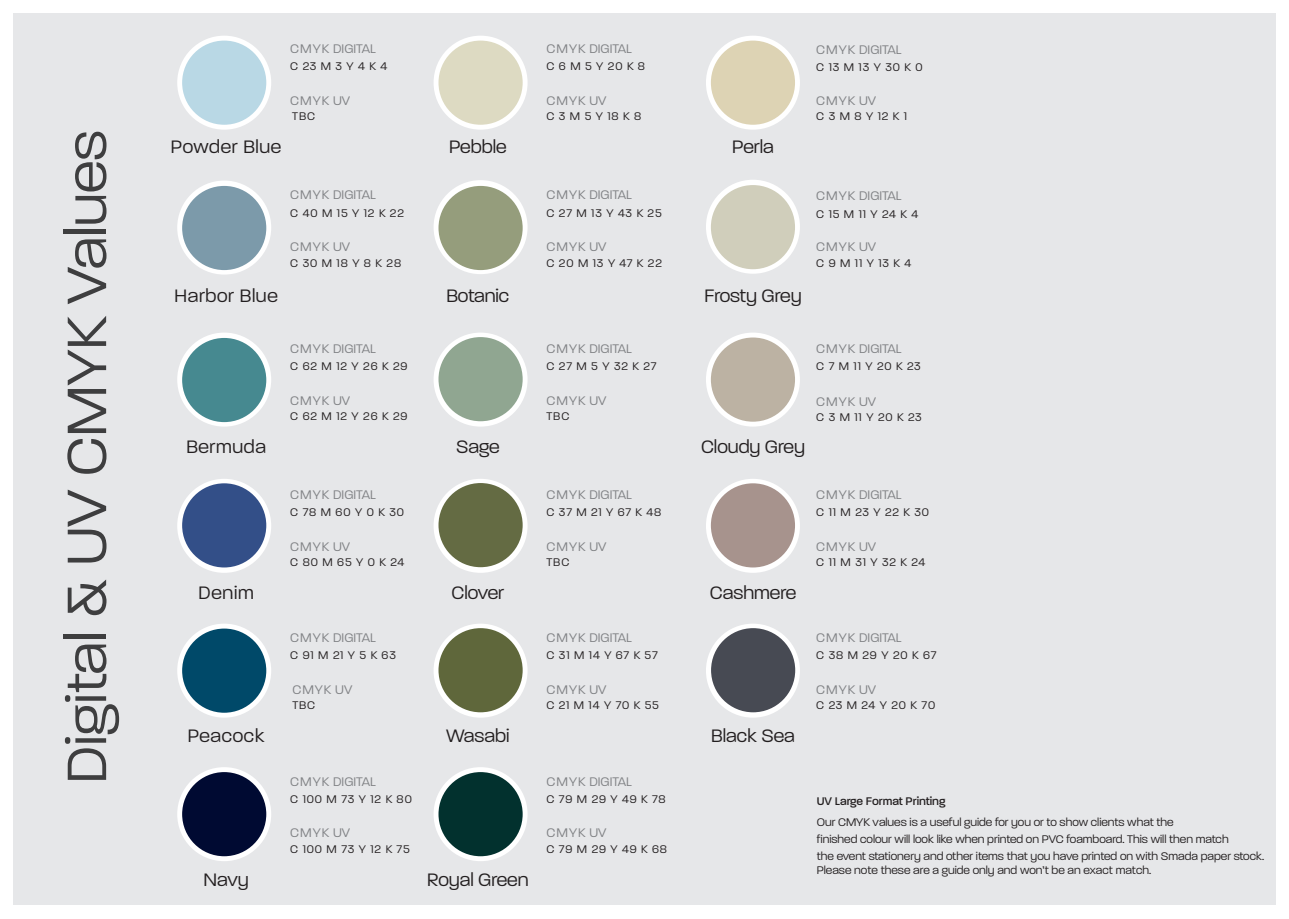
<style>
.page{position:relative;width:1289px;height:919px;background:#fff}
.page>*{position:absolute;margin:0;border:0;box-sizing:border-box;transform-origin:0 0}
.t1{font:300 60px "Paralucent";color:#3e3e3f}
.t2{font:300 19.5px "Paralucent";color:#231f20}
.t3{font:19.5px "Paralucent Text";color:#231f20}
.t4{font:300 13.5px "Paralucent";color:#808285}
.t5{font:300 12px/16.8px "Paralucent";color:#231f20}
.t6{font:500 12px "Paralucent";color:#231f20}
</style>
<div class="page">
<div style="left:13px;top:13px;width:1262px;height:891px;background:#e6e7e9"></div>
<div style="left:433px;top:180px;width:94px;height:94px;background:#fff;border-radius:50%"></div>
<div style="left:433px;top:332px;width:94px;height:94px;background:#fff;border-radius:50%"></div>
<div style="left:433px;top:479px;width:94px;height:93px;background:#fff;border-radius:50%"></div>
<div style="left:706px;top:479px;width:94px;height:93px;background:#fff;border-radius:50%"></div>
<div style="left:706px;top:332px;width:94px;height:94px;background:#fff;border-radius:50%"></div>
<div style="left:177px;top:767px;width:94px;height:94px;background:#fff;border-radius:50%"></div>
<div style="left:177px;top:479px;width:94px;height:93px;background:#fff;border-radius:50%"></div>
<svg style="left:177px;top:623px;width:94px;height:94px"></svg>
<div style="left:706px;top:180px;width:94px;height:94px;background:#fff;border-radius:50%"></div>
<div style="left:177px;top:332px;width:94px;height:94px;background:#fff;border-radius:50%"></div>
<div style="left:706px;top:36px;width:94px;height:94px;background:#fff;border-radius:50%"></div>
<div style="left:177px;top:180px;width:94px;height:94px;background:#fff;border-radius:50%"></div>
<div style="left:177px;top:36px;width:94px;height:94px;background:#fff;border-radius:50%"></div>
<div style="left:433px;top:767px;width:94px;height:94px;background:#fff;border-radius:50%"></div>
<svg style="left:433px;top:623px;width:94px;height:94px"></svg>
<div style="left:706px;top:623px;width:94px;height:94px;background:#fff;border-radius:50%"></div>
<div style="left:433px;top:36px;width:94px;height:94px;background:#fff;border-radius:50%"></div>
<div style="left:438px;top:41px;width:84px;height:84px;background:#dddac2;border-radius:50%"></div>
<div style="left:182px;top:186px;width:84px;height:84px;background:#7c9aaa;border-radius:50%"></div>
<div style="left:182px;top:41px;width:84px;height:84px;background:#b9d8e5;border-radius:50%"></div>
<div style="left:182px;top:338px;width:84px;height:84px;background:#468990;border-radius:50%"></div>
<div style="left:182px;top:483px;width:84px;height:84px;background:#334f88;border-radius:50%"></div>
<div style="left:182px;top:628px;width:84px;height:84px;background:#004969;border-radius:50%"></div>
<div style="left:182px;top:772px;width:84px;height:84px;background:#000a32;border-radius:50%"></div>
<div style="left:438px;top:186px;width:84px;height:84px;background:#959d7c;border-radius:50%"></div>
<div style="left:438px;top:337px;width:84px;height:84px;background:#90a691;border-radius:50%"></div>
<div style="left:438px;top:483px;width:84px;height:84px;background:#646b43;border-radius:50%"></div>
<div style="left:438px;top:628px;width:84px;height:84px;background:#5f673b;border-radius:50%"></div>
<div style="left:438px;top:772px;width:84px;height:84px;background:#02312e;border-radius:50%"></div>
<div style="left:711px;top:41px;width:84px;height:84px;background:#ddd3b4;border-radius:50%"></div>
<div style="left:711px;top:185px;width:84px;height:84px;background:#d0cebb;border-radius:50%"></div>
<div style="left:711px;top:337px;width:84px;height:84px;background:#bcb2a3;border-radius:50%"></div>
<div style="left:711px;top:483px;width:84px;height:84px;background:#a7938d;border-radius:50%"></div>
<div style="left:711px;top:628px;width:84px;height:84px;background:#474a53;border-radius:50%"></div>
<h1 class="t1" style="left:52px;top:783px;width:655px;rotate:-90deg">Digital &amp; UV CMYK Values</h1>
<p class="t4" style="left:290px;top:41px;width:87px">CMYK DIGITAL</p>
<p class="t4" style="left:546px;top:41px;width:87px">CMYK DIGITAL</p>
<p class="t4" style="left:816px;top:41px;width:87px">CMYK DIGITAL</p>
<p class="t5" style="left:290px;top:58px;width:98px">C 23 M 3 Y 4 K 4</p>
<p class="t5" style="left:546px;top:58px;width:100px">C 6 M 5 Y 20 K 8</p>
<p class="t5" style="left:816px;top:59px;width:108px">C 13 M 13 Y 30 K 0</p>
<p class="t4" style="left:290px;top:92px;width:61px">CMYK UV</p>
<p class="t4" style="left:546px;top:92px;width:61px">CMYK UV</p>
<p class="t4" style="left:816px;top:93px;width:61px">CMYK UV</p>
<p class="t5" style="left:292px;top:108px;width:24px">TBC</p>
<p class="t5" style="left:546px;top:108px;width:96px">C 3 M 5 Y 18 K 8</p>
<p class="t5" style="left:816px;top:108px;width:92px">C 3 M 8 Y 12 K 1</p>
<h2 class="t3" style="left:171px;top:135px;width:113px">Powder Blue</h2>
<h2 class="t2" style="left:449px;top:135px;width:59px">Pebble</h2>
<h2 class="t2" style="left:732px;top:135px;width:43px">Perla</h2>
<p class="t4" style="left:290px;top:187px;width:87px">CMYK DIGITAL</p>
<p class="t4" style="left:546px;top:187px;width:87px">CMYK DIGITAL</p>
<p class="t4" style="left:816px;top:187px;width:87px">CMYK DIGITAL</p>
<p class="t5" style="left:290px;top:205px;width:115px">C 40 M 15 Y 12 K 22</p>
<p class="t5" style="left:546px;top:205px;width:117px">C 27 M 13 Y 43 K 25</p>
<p class="t5" style="left:816px;top:205px;width:104px">C 15 M 11 Y 24 K 4</p>
<p class="t4" style="left:290px;top:239px;width:61px">CMYK UV</p>
<p class="t4" style="left:546px;top:239px;width:61px">CMYK UV</p>
<p class="t4" style="left:816px;top:239px;width:61px">CMYK UV</p>
<p class="t5" style="left:290px;top:254px;width:112px">C 30 M 18 Y 8 K 28</p>
<p class="t5" style="left:546px;top:254px;width:117px">C 20 M 13 Y 47 K 22</p>
<p class="t5" style="left:816px;top:255px;width:97px">C 9 M 11 Y 13 K 4</p>
<h2 class="t3" style="left:174px;top:284px;width:105px">Harbor Blue</h2>
<h2 class="t2" style="left:446px;top:284px;width:65px">Botanic</h2>
<h2 class="t2" style="left:704px;top:284px;width:99px">Frosty Grey</h2>
<p class="t4" style="left:290px;top:341px;width:87px">CMYK DIGITAL</p>
<p class="t4" style="left:546px;top:341px;width:87px">CMYK DIGITAL</p>
<p class="t4" style="left:816px;top:341px;width:87px">CMYK DIGITAL</p>
<p class="t5" style="left:290px;top:357px;width:119px">C 62 M 12 Y 26 K 29</p>
<p class="t5" style="left:546px;top:357px;width:111px">C 27 M 5 Y 32 K 27</p>
<p class="t5" style="left:816px;top:358px;width:106px">C 7 M 11 Y 20 K 23</p>
<p class="t4" style="left:290px;top:393px;width:61px">CMYK UV</p>
<p class="t4" style="left:546px;top:393px;width:61px">CMYK UV</p>
<p class="t4" style="left:816px;top:393px;width:61px">CMYK UV</p>
<p class="t5" style="left:290px;top:408px;width:119px">C 62 M 12 Y 26 K 29</p>
<p class="t5" style="left:546px;top:408px;width:24px">TBC</p>
<p class="t5" style="left:816px;top:408px;width:107px">C 3 M 11 Y 20 K 23</p>
<h2 class="t3" style="left:186px;top:435px;width:82px">Bermuda</h2>
<h2 class="t2" style="left:456px;top:435px;width:45px">Sage</h2>
<h2 class="t2" style="left:701px;top:435px;width:105px">Cloudy Grey</h2>
<p class="t4" style="left:290px;top:486px;width:87px">CMYK DIGITAL</p>
<p class="t4" style="left:546px;top:486px;width:87px">CMYK DIGITAL</p>
<p class="t4" style="left:816px;top:486px;width:87px">CMYK DIGITAL</p>
<p class="t5" style="left:290px;top:503px;width:115px">C 78 M 60 Y 0 K 30</p>
<p class="t5" style="left:546px;top:503px;width:116px">C 37 M 21 Y 67 K 48</p>
<p class="t5" style="left:816px;top:503px;width:114px">C 11 M 23 Y 22 K 30</p>
<p class="t4" style="left:290px;top:538px;width:61px">CMYK UV</p>
<p class="t4" style="left:546px;top:538px;width:61px">CMYK UV</p>
<p class="t4" style="left:816px;top:538px;width:61px">CMYK UV</p>
<p class="t5" style="left:290px;top:553px;width:115px">C 80 M 65 Y 0 K 24</p>
<p class="t5" style="left:546px;top:553px;width:24px">TBC</p>
<p class="t5" style="left:816px;top:554px;width:111px">C 11 M 31 Y 32 K 24</p>
<h2 class="t3" style="left:198px;top:580px;width:57px">Denim</h2>
<h2 class="t2" style="left:451px;top:581px;width:54px">Clover</h2>
<h2 class="t2" style="left:709px;top:581px;width:88px">Cashmere</h2>
<p class="t4" style="left:290px;top:629px;width:87px">CMYK DIGITAL</p>
<p class="t4" style="left:546px;top:629px;width:87px">CMYK DIGITAL</p>
<p class="t4" style="left:816px;top:629px;width:87px">CMYK DIGITAL</p>
<p class="t5" style="left:290px;top:646px;width:107px">C 91 M 21 Y 5 K 63</p>
<p class="t5" style="left:546px;top:646px;width:113px">C 31 M 14 Y 67 K 57</p>
<p class="t5" style="left:816px;top:646px;width:122px">C 38 M 29 Y 20 K 67</p>
<p class="t4" style="left:292px;top:681px;width:61px">CMYK UV</p>
<p class="t4" style="left:546px;top:681px;width:61px">CMYK UV</p>
<p class="t4" style="left:816px;top:682px;width:61px">CMYK UV</p>
<p class="t5" style="left:292px;top:696px;width:24px">TBC</p>
<p class="t5" style="left:546px;top:696px;width:114px">C 21 M 14 Y 70 K 55</p>
<p class="t5" style="left:816px;top:696px;width:120px">C 23 M 24 Y 20 K 70</p>
<h2 class="t3" style="left:187px;top:724px;width:79px">Peacock</h2>
<h2 class="t2" style="left:446px;top:724px;width:65px">Wasabi</h2>
<h2 class="t2" style="left:711px;top:724px;width:85px">Black Sea</h2>
<p class="t4" style="left:290px;top:773px;width:87px">CMYK DIGITAL</p>
<p class="t4" style="left:546px;top:773px;width:87px">CMYK DIGITAL</p>
<h2 class="t2" style="left:203px;top:868px;width:47px">Navy</h2>
<p class="t5" style="left:290px;top:790px;width:123px">C 100 M 73 Y 12 K 80</p>
<p class="t5" style="left:546px;top:790px;width:121px">C 79 M 29 Y 49 K 78</p>
<p class="t4" style="left:290px;top:824px;width:61px">CMYK UV</p>
<p class="t4" style="left:546px;top:824px;width:61px">CMYK UV</p>
<p class="t5" style="left:290px;top:840px;width:121px">C 100 M 73 Y 12 K 75</p>
<p class="t5" style="left:546px;top:840px;width:122px">C 79 M 29 Y 49 K 68</p>
<h2 class="t2" style="left:427px;top:868px;width:103px">Royal Green</h2>
<p class="t6" style="left:816px;top:793px;width:130px">UV Large Format Printing</p>
<p class="t5" style="left:816px;top:813px;width:449px">Our CMYK values is a useful guide for you or to show clients what the<br>finished colour will look like when printed on PVC foamboard. This will then match<br>the event stationery and other items that you have printed on with Smada paper stock.</p>
<p class="t5" style="left:816px;top:861px;width:336px">Please note these are a guide only and won’t be an exact match.</p>
</div>
